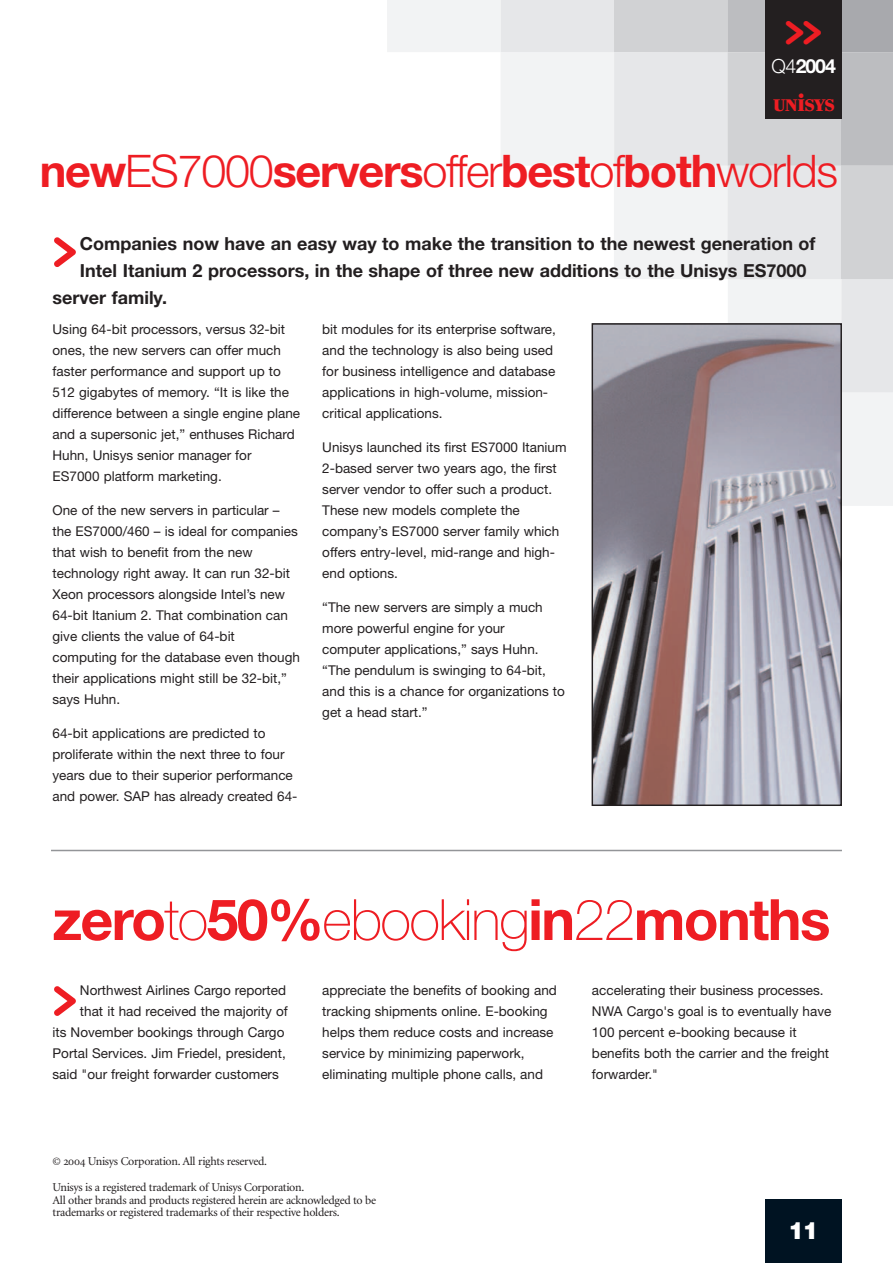
<style>
.page{position:relative;width:893px;height:1263px;background:#fff}
.page>*{position:absolute;margin:0;border:0;box-sizing:border-box;transform-origin:0 0}
.t1{font:700 57px "Helvetica Neue";letter-spacing:-.03em;color:#ee1d23}
.t2{font:300 45px "Helvetica Neue";letter-spacing:-.03em;color:#ee1d23}
.t3{font:31.5px "Uni Sans Display";color:#ee1d23}
.t4{font:900 24px "Helvetica Neue";color:#fff}
.t5{font:700 19.5px "Helvetica Neue";color:#fff}
.t6{font:700 18px "Helvetica Neue";color:#231f20}
.t7{font:13.5px/21px "Helvetica Neue";color:#231f20}
.t8{font:12px/25.5px "Uni Serif";letter-spacing:-.025em;color:#231f20}
.t9{font:12px "Unisys Logo";color:#ee1d23}
.s1{font-weight:300}
.s2{font-weight:700}
.s3{font-weight:100}
</style>
<div class="page">
<div style="left:614px;top:165px;width:114px;height:114px;background:#f2f3f4"></div>
<div style="left:500px;top:52px;width:114px;height:114px;background:#f2f3f4"></div>
<div style="left:387px;top:0;width:113px;height:52px;background:#f2f3f4"></div>
<div style="left:728px;top:279px;width:114px;height:113px;background:#f2f3f4"></div>
<div style="left:842px;top:392px;width:51px;height:114px;background:#f2f3f4"></div>
<div style="left:727px;top:165px;width:114px;height:114px;background:#e6e7e9"></div>
<div style="left:614px;top:52px;width:113px;height:114px;background:#e6e7e9"></div>
<div style="left:501px;top:0;width:113px;height:52px;background:#e6e7e9"></div>
<div style="left:841px;top:279px;width:52px;height:113px;background:#e6e7e9"></div>
<div style="left:841px;top:166px;width:52px;height:113px;background:#d1d2d4"></div>
<div style="left:727px;top:52px;width:114px;height:114px;background:#d1d2d4"></div>
<div style="left:614px;top:0;width:113px;height:52px;background:#d1d2d4"></div>
<div style="left:841px;top:52px;width:52px;height:114px;background:#bcbdc0"></div>
<div style="left:727px;top:0;width:114px;height:52px;background:#bcbdc0"></div>
<div style="left:841px;top:0;width:52px;height:52px;background:#a8a9ad"></div>
<div style="left:765px;top:1199px;width:77px;height:64px;background:#001322"></div>
<div style="left:765px;top:0;width:77px;height:119px;background:#231f20"></div>
<svg style="left:54px;top:237px;width:22px;height:30px"></svg>
<svg style="left:54px;top:986px;width:22px;height:30px"></svg>
<hr style="left:51px;top:850px;width:791px;height:1px;background:#939598">
<img style="left:594px;top:325px;width:246px;height:479px">
<div style="left:592px;top:323px;width:250px;height:483px;border:1px solid #231f20"></div>
<h3 class="t3" style="left:784px;top:14px;width:40px">cc</h3>
<h3 class="t5" style="left:772px;top:59px;width:66px"><span class="s1">Q4</span>2004</h3>
<p class="t9" style="left:773px;top:99px;width:63px">UNISYS</p>
<h2 class="t2" style="left:40px;top:155px;width:800px"><span class="s2">new</span>ES7000<span class="s2">servers</span>offer<span class="s2">best</span>of<span class="s2">both</span>worlds</h2>
<h3 class="t6" style="left:80px;top:237px;width:737px">Companies now have an easy way to make the transition to the newest generation of</h3>
<h3 class="t6" style="left:80px;top:264px;width:728px">Intel Itanium 2 processors, in the shape of three new additions to the Unisys ES7000</h3>
<h3 class="t6" style="left:53px;top:291px;width:116px">server family.</h3>
<p class="t7" style="left:53px;top:320px;width:249px">Using 64-bit processors, versus 32-bit ones, the new servers can offer much faster performance and support up to 512 gigabytes of memory. “It is like the difference between a single engine plane and a supersonic jet,” enthuses Richard Huhn, Unisys senior manager for ES7000 platform marketing.</p>
<p class="t7" style="left:53px;top:501px;width:249px">One of the new servers in particular – the ES7000/460 – is ideal for companies that wish to benefit from the new technology right away. It can run 32-bit Xeon processors alongside Intel’s new 64-bit Itanium 2. That combination can give clients the value of 64-bit computing for the database even though their applications might still be 32-bit,” says Huhn.</p>
<p class="t7" style="left:53px;top:724px;width:246px">64-bit applications are predicted to proliferate within the next three to four years due to their superior performance and power. SAP has already created 64-</p>
<p class="t7" style="left:322px;top:320px;width:235px">bit modules for its enterprise software, and the technology is also being used for business intelligence and database applications in high-volume, mission&shy;critical applications.</p>
<p class="t7" style="left:322px;top:438px;width:246px">Unisys launched its first ES7000 Itanium 2-based server two years ago, the first server vendor to offer such a product.<br>These new models complete the company’s ES7000 server family which offers entry-level, mid-range and high&shy;end options.</p>
<p class="t7" style="left:322px;top:598px;width:244px">“The new servers are simply a much more powerful engine for your computer applications,” says Huhn. “The pendulum is swinging to 64-bit, and this is a chance for organizations to get a head start.”</p>
<h1 class="t1" style="left:53px;top:899px;width:779px">zero<span class="s3">to</span>50%<span class="s3">ebooking</span>in<span class="s3">22</span>months</h1>
<p class="t7" style="left:80px;top:981px;width:208px">Northwest Airlines Cargo reported</p>
<p class="t7" style="left:80px;top:1002px;width:209px">that it had received the majority of</p>
<p class="t7" style="left:53px;top:1023px;width:233px">its November bookings through Cargo</p>
<p class="t7" style="left:53px;top:1044px;width:235px">Portal Services. Jim Friedel, president,</p>
<p class="t7" style="left:53px;top:1065px;width:228px">said "our freight forwarder customers</p>
<p class="t7" style="left:322px;top:981px;width:236px">appreciate the benefits of booking and tracking shipments online. E-booking helps them reduce costs and increase service by minimizing paperwork, eliminating multiple phone calls, and</p>
<p class="t7" style="left:592px;top:981px;width:241px">accelerating their business processes.<br>NWA Cargo's goal is to eventually have 100 percent e-booking because it benefits both the carrier and the freight forwarder."</p>
<p class="t8" style="left:53px;top:1150px;width:253px">© 2004 Unisys Corporation. All rights reserved.<br>Unisys is a registered trademark of Unisys Corporation.</p>
<p class="t8" style="left:53px;top:1194px;width:325px;line-height:12.8px">All other brands and products registered herein are acknowledged to be trademarks or registered trademarks of their respective holders.</p>
<h3 class="t4" style="left:788px;top:1222px;width:32px">11</h3>
</div>
